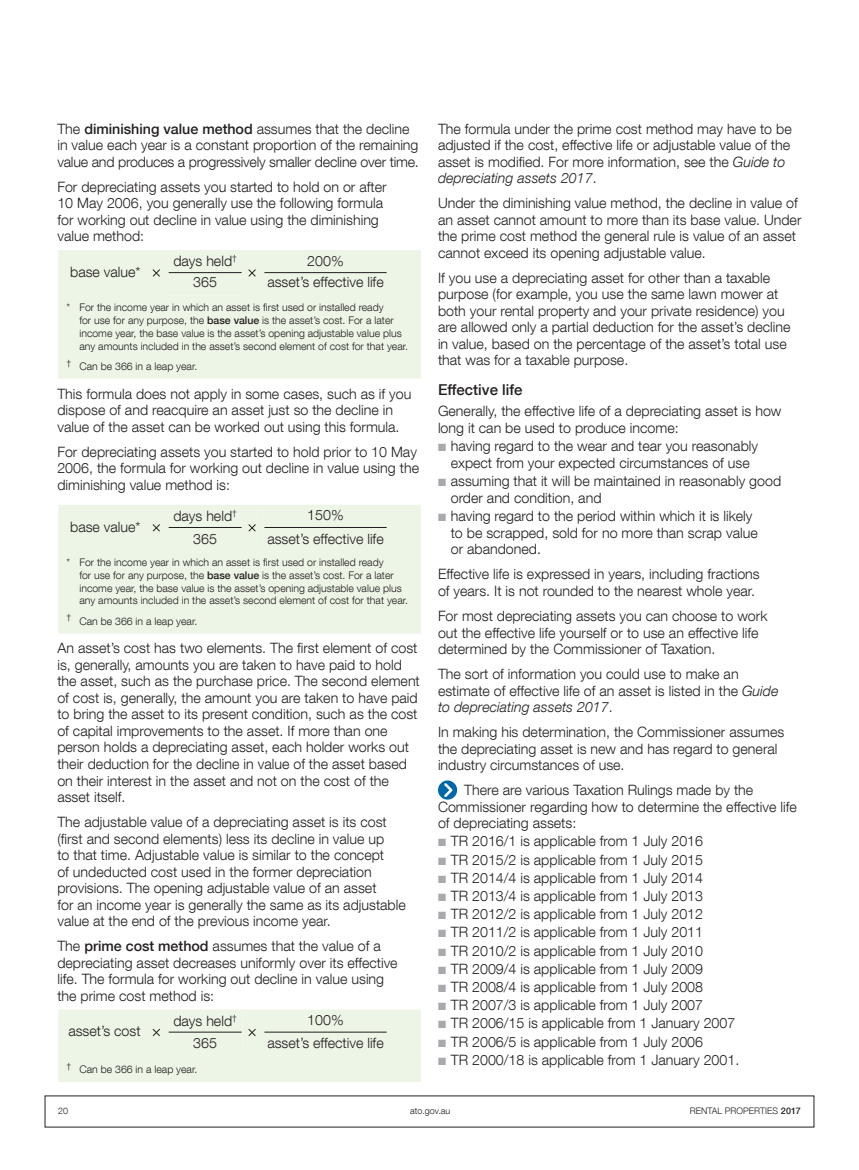
<style>
.page{position:relative;width:859px;height:1170px;background:#fff}
.page>*{position:absolute;margin:0;border:0;box-sizing:border-box;transform-origin:0 0}
._02_Subhead_3{font:500 15px "Helvetica Neue LT Com";color:#231f20}
._01_Body{font:300 14.25px/16.5px "Helvetica Neue LT Com";color:#231f20}
._01_Bullet_1{font:300 14.25px/16.5px "Helvetica Neue LT Com";color:#231f20;text-align:center}
._01_Body_no_space_af{font:300 14.25px/16.5px "Helvetica Neue LT Com";color:#231f20}
._01_Bullet_1_space_a{font:300 14.25px/16.5px "Helvetica Neue LT Com";color:#231f20}
._03_Notes_footnote{font:300 10.5px/12.8px "Helvetica Neue LT Com";color:#231f20}
.t1{font:300 9px "Helvetica Neue LT Com";color:#231f20}
._03_Notes_footnote-2{font:300 8.55px "Helvetica Neue LT Com";color:#231f20}
.s1{font-weight:500}
.s2{font-style:italic}
.s3{color:#a8a9ad}
</style>
<div class="page">
<div style="left:58px;top:250px;width:363px;height:129px;background:#edf5e6"></div>
<div style="left:168px;top:272px;width:74px;height:23px;background:#edf5e6"></div>
<hr style="left:169px;top:272px;width:73px;height:1px;background:#231f20">
<hr style="left:264px;top:272px;width:123px;height:1px;background:#231f20">
<svg style="left:152px;top:268px;width:9px;height:9px"></svg>
<svg style="left:248px;top:268px;width:9px;height:9px"></svg>
<div style="left:58px;top:505px;width:363px;height:128px;background:#edf5e6"></div>
<hr style="left:264px;top:527px;width:123px;height:1px;background:#231f20">
<svg style="left:152px;top:523px;width:9px;height:9px"></svg>
<div style="left:168px;top:505px;width:96px;height:45px;background:#edf5e6"></div>
<div style="left:58px;top:1009px;width:363px;height:72px;background:#edf5e6"></div>
<svg style="left:438px;top:780px;width:19px;height:19px"></svg>
<p class="_01_Body" style="left:57px;top:120px;width:363px">The <span class="s1">diminishing value method</span> assumes that the decline in value each year is a constant proportion of the remaining value and produces a progressively smaller decline over time.</p>
<p class="_01_Body_no_space_af" style="left:57px;top:178px;width:331px">For depreciating assets you started to hold on or after 10 May 2006, you generally use the following formula for working out decline in value using the diminishing value method:</p>
<p class="_01_Body" style="left:70px;top:263px;width:72px">base value*</p>
<p class="_01_Body" style="left:173px;top:252px;width:65px">days held<sup>†</sup></p>
<p class="_01_Body" style="left:307px;top:252px;width:38px">200%</p>
<p class="_01_Body" style="left:193px;top:273px;width:25px">365</p>
<p class="_01_Body" style="left:267px;top:273px;width:118px">asset’s effective life</p>
<p class="_03_Notes_footnote" style="left:79px;top:301px;width:330px;text-indent:-13px">* For the income year in which an asset is first used or installed ready<br>for use for any purpose, the <span class="s1">base value</span> is the asset’s cost. For a later income year, the base value is the asset’s opening adjustable value plus any amounts included in the asset’s second element of cost for that year.</p>
<p class="_03_Notes_footnote-2" style="left:67px;top:357px;width:6px">†</p>
<p class="_03_Notes_footnote" style="left:79px;top:360px;width:119px">Can be 366 in a leap year.</p>
<p class="_01_Body" style="left:57px;top:385px;width:355px">This formula does not apply in some cases, such as if you dispose of and reacquire an asset just so the decline in value of the asset can be worked out using this formula.</p>
<p class="_01_Body" style="left:57px;top:443px;width:363px">For depreciating assets you started to hold prior to 10 May<br>2006, the formula for working out decline in value using the diminishing value method is:</p>
<p class="_01_Body" style="left:70px;top:518px;width:72px">base value*</p>
<p class="_01_Body" style="left:173px;top:507px;width:65px">days held<sup>†</sup></p>
<p class="_01_Body" style="left:307px;top:506px;width:38px">150%</p>
<p class="_01_Body" style="left:193px;top:530px;width:25px">365</p>
<p class="_01_Body" style="left:267px;top:530px;width:118px">asset’s effective life</p>
<p class="_03_Notes_footnote" style="left:79px;top:555px;width:330px;text-indent:-13px">* For the income year in which an asset is first used or installed ready<br>for use for any purpose, the <span class="s1">base value</span> is the asset’s cost. For a later income year, the base value is the asset’s opening adjustable value plus any amounts included in the asset’s second element of cost for that year.</p>
<p class="_03_Notes_footnote-2" style="left:67px;top:612px;width:6px">†</p>
<p class="_03_Notes_footnote" style="left:79px;top:614px;width:119px">Can be 366 in a leap year.</p>
<p class="_01_Body" style="left:57px;top:639px;width:364px">An asset’s cost has two elements. The first element of cost is, generally, amounts you are taken to have paid to hold the asset, such as the purchase price. The second element of cost is, generally, the amount you are taken to have paid to bring the asset to its present condition, such as the cost of capital improvements to the asset. If more than one person holds a depreciating asset, each holder works out their deduction for the decline in value of the asset based on their interest in the asset and not on the cost of the asset itself.</p>
<p class="_01_Body" style="left:57px;top:813px;width:350px">The adjustable value of a depreciating asset is its cost (first and second elements) less its decline in value up<br>to that time. Adjustable value is similar to the concept<br>of undeducted cost used in the former depreciation provisions. The opening adjustable value of an asset<br>for an income year is generally the same as its adjustable value at the end of the previous income year.</p>
<p class="_01_Body_no_space_af" style="left:57px;top:937px;width:342px">The <span class="s1">prime cost method</span> assumes that the value of a depreciating asset decreases uniformly over its effective life. The formula for working out decline in value using the prime cost method is:</p>
<p class="_01_Body" style="left:68px;top:1022px;width:74px">asset’s cost</p>
<p class="_01_Body" style="left:173px;top:1011px;width:65px">days held<sup>†</sup></p>
<p class="_01_Body" style="left:307px;top:1011px;width:38px">100%</p>
<p class="_01_Body" style="left:193px;top:1034px;width:25px">365</p>
<p class="_01_Body" style="left:267px;top:1033px;width:118px">asset’s effective life</p>
<p class="_03_Notes_footnote-2" style="left:67px;top:1060px;width:6px">†</p>
<p class="_03_Notes_footnote" style="left:79px;top:1062px;width:119px">Can be 366 in a leap year.</p>
<p class="_01_Body" style="left:438px;top:120px;width:355px">The formula under the prime cost method may have to be adjusted if the cost, effective life or adjustable value of the asset is modified. For more information, see the <span class="s2">Guide to depreciating assets 2017</span>.</p>
<p class="_01_Body" style="left:438px;top:194px;width:365px">Under the diminishing value method, the decline in value of an asset cannot amount to more than its base value. Under the prime cost method the general rule is value of an asset cannot exceed its opening adjustable value.</p>
<p class="_01_Body" style="left:438px;top:269px;width:354px">If you use a depreciating asset for other than a taxable purpose (for example, you use the same lawn mower at both your rental property and your private residence) you are allowed only a partial deduction for the asset’s decline in value, based on the percentage of the asset’s total use that was for a taxable purpose.</p>
<p class="_02_Subhead_3" style="left:438px;top:381px;width:86px">Effective life</p>
<p class="_01_Body_no_space_af" style="left:438px;top:402px;width:345px">Generally, the effective life of a depreciating asset is how long it can be used to produce income:</p>
<p class="_01_Bullet_1" style="left:438px;top:437px;width:322px"><span class="s3">■</span> having regard to the wear and tear you reasonably expect from your expected circumstances of use</p>
<p class="_01_Bullet_1" style="left:451px;top:472px;width:332px;text-align:left;text-indent:-13px"><span class="s3">■</span> assuming that it will be maintained in reasonably good order and condition, and</p>
<p class="_01_Bullet_1_space_a" style="left:451px;top:508px;width:309px;text-indent:-13px"><span class="s3">■</span> having regard to the period within which it is likely to be scrapped, sold for no more than scrap value or abandoned.</p>
<p class="_01_Body" style="left:438px;top:566px;width:323px">Effective life is expressed in years, including fractions of years. It is not rounded to the nearest whole year.</p>
<p class="_01_Body" style="left:438px;top:607px;width:331px">For most depreciating assets you can choose to work out the effective life yourself or to use an effective life determined by the Commissioner of Taxation.</p>
<p class="_01_Body" style="left:438px;top:665px;width:342px">The sort of information you could use to make an estimate of effective life of an asset is listed in the <span class="s2">Guide to depreciating assets 2017</span>.</p>
<p class="_01_Body" style="left:438px;top:723px;width:348px">In making his determination, the Commissioner assumes the depreciating asset is new and has regard to general industry circumstances of use.</p>
<p class="_01_Body_no_space_af" style="left:438px;top:781px;width:360px;text-indent:26px">There are various Taxation Rulings made by the<br>Commissioner regarding how to determine the effective life of depreciating assets:</p>
<p class="_01_Bullet_1" style="left:438px;top:832px;width:267px"><span class="s3">■</span> TR 2016/1 is applicable from 1 July 2016</p>
<p class="_01_Bullet_1" style="left:438px;top:850px;width:267px"><span class="s3">■</span> TR 2015/2 is applicable from 1 July 2015</p>
<p class="_01_Bullet_1" style="left:438px;top:869px;width:267px"><span class="s3">■</span> TR 2014/4 is applicable from 1 July 2014</p>
<p class="_01_Bullet_1" style="left:438px;top:887px;width:267px"><span class="s3">■</span> TR 2013/4 is applicable from 1 July 2013</p>
<p class="_01_Bullet_1" style="left:438px;top:905px;width:267px"><span class="s3">■</span> TR 2012/2 is applicable from 1 July 2012</p>
<p class="_01_Bullet_1" style="left:438px;top:923px;width:267px"><span class="s3">■</span> TR 2011/2 is applicable from 1 July 2011</p>
<p class="_01_Bullet_1" style="left:438px;top:941px;width:267px"><span class="s3">■</span> TR 2010/2 is applicable from 1 July 2010</p>
<p class="_01_Bullet_1" style="left:438px;top:960px;width:267px"><span class="s3">■</span> TR 2009/4 is applicable from 1 July 2009</p>
<p class="_01_Bullet_1" style="left:438px;top:978px;width:267px"><span class="s3">■</span> TR 2008/4 is applicable from 1 July 2008</p>
<p class="_01_Bullet_1" style="left:438px;top:996px;width:267px"><span class="s3">■</span> TR 2007/3 is applicable from 1 July 2007</p>
<p class="_01_Bullet_1" style="left:438px;top:1014px;width:299px"><span class="s3">■</span> TR 2006/15 is applicable from 1 January 2007</p>
<p class="_01_Bullet_1" style="left:438px;top:1032px;width:267px"><span class="s3">■</span> TR 2006/5 is applicable from 1 July 2006</p>
<p class="_01_Bullet_1_space_a" style="left:438px;top:1051px;width:303px"><span class="s3">■</span> TR 2000/18 is applicable from 1 January 2001.</p>
<p class="t1" style="left:58px;top:1104px;width:12px">20</p>
<p class="t1" style="left:410px;top:1104px;width:42px">ato.gov.au</p>
<p class="t1" style="left:690px;top:1104px;width:112px">RENTAL PROPERTIES <span class="s1">2017</span></p>
</div>
